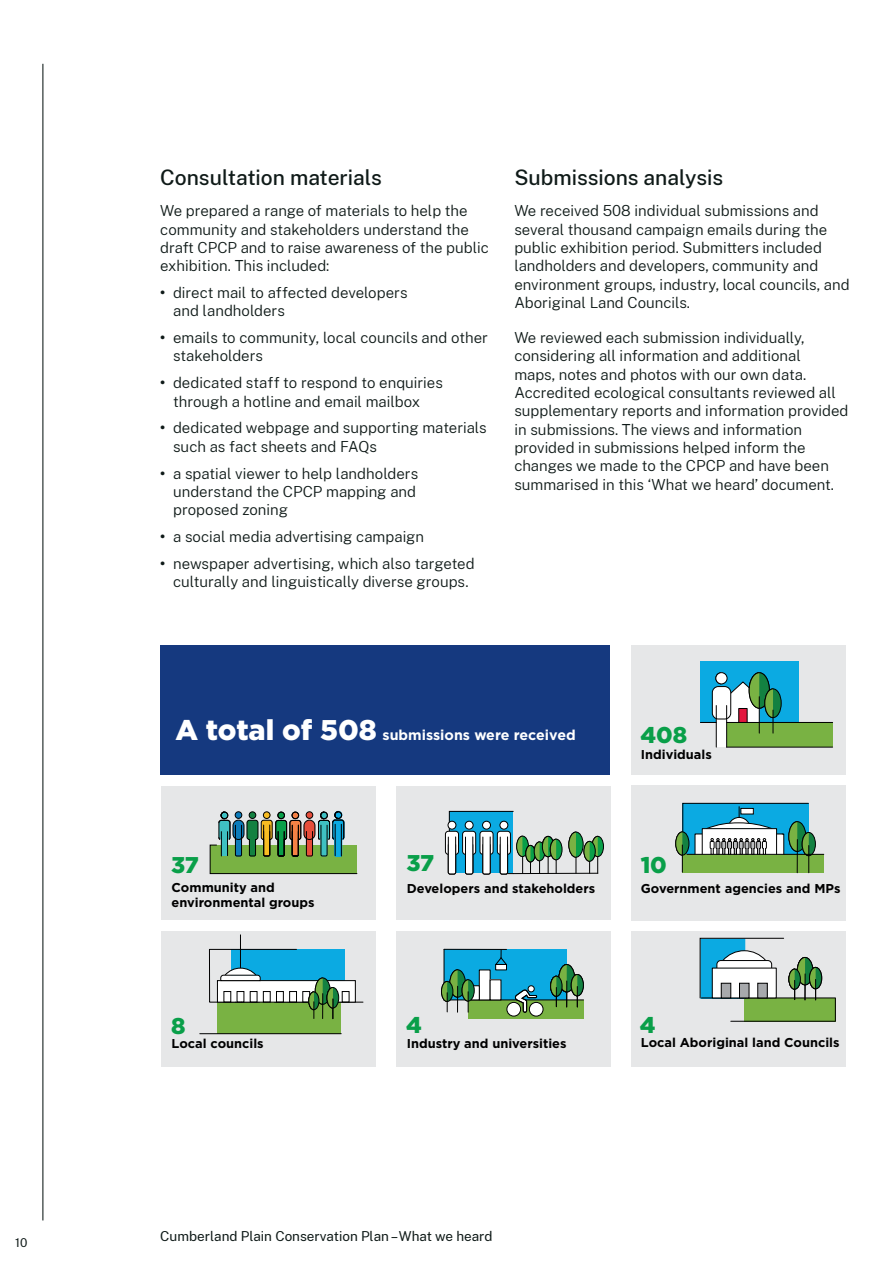
<style>
.page{position:relative;width:893px;height:1263px;background:#fff}
.page>*{position:absolute;margin:0;border:0;box-sizing:border-box;transform-origin:0 0}
.t1{font:900 22.8px "Gotham";color:#099f49}
.Heading_3__H3{font:500 21px "Public Sans";color:#0f1a18}
.Body{font:300 15px/18.3px "Public Sans";color:#0f1a18}
.Level_1_bullet{font:300 15px/18.3px "Public Sans";color:#0f1a18}
.t2{font:700 14.25px "Gotham";color:#fff}
.t3{font:13.5px "Public Sans";color:#0f1a18}
.t4{font:700 12.9px/15.5px "Gotham";color:#000}
.t5{font:12px "Public Sans";color:#0f1a18}
.s1{font-weight:700}
.s2{font-weight:900;font-size:28.5px}
</style>
<div class="page">
<div style="left:631px;top:645px;width:215px;height:129px;background:#e6e7e8"></div>
<div style="left:161px;top:645px;width:449px;height:129px;background:#15397f"></div>
<div style="left:161px;top:786px;width:215px;height:134px;background:#e6e7e8"></div>
<div style="left:396px;top:786px;width:215px;height:134px;background:#e6e7e8"></div>
<div style="left:631px;top:785px;width:215px;height:135px;background:#e6e7e8"></div>
<div style="left:161px;top:932px;width:215px;height:135px;background:#e6e7e8"></div>
<div style="left:396px;top:932px;width:215px;height:135px;background:#e6e7e8"></div>
<div style="left:631px;top:932px;width:215px;height:135px;background:#e6e7e8"></div>
<div style="left:682px;top:854px;width:142px;height:19px;background:#79b243"></div>
<div style="left:802px;top:832px;width:13px;height:24px;background:#138141;border-radius:50%"></div>
<div style="left:802px;top:832px;width:14px;height:24px;border:1px solid #000;border-radius:50%"></div>
<div style="left:700px;top:661px;width:99px;height:61px;background:#0baae2"></div>
<div style="left:727px;top:722px;width:106px;height:25px;background:#79b243"></div>
<div style="left:716px;top:705px;width:11px;height:42px;background:#fff"></div>
<hr style="left:716px;top:705px;width:1px;height:42px;background:#000">
<hr style="left:726px;top:705px;width:1px;height:42px;background:#000">
<svg style="left:700px;top:672px;width:133px;height:61px"></svg>
<hr style="left:727px;top:747px;width:106px;height:1px;background:#000">
<div style="left:744px;top:998px;width:91px;height:23px;background:#79b243"></div>
<hr style="left:731px;top:1021px;width:104px;height:1px;background:#000">
<hr style="left:746px;top:997px;width:89px;height:1px;background:#000">
<svg style="left:835px;top:998px;width:1px;height:23px"></svg>
<div style="left:231px;top:949px;width:113px;height:52px;background:#0baae2"></div>
<div style="left:217px;top:1002px;width:124px;height:32px;background:#79b243"></div>
<hr style="left:240px;top:935px;width:1px;height:33px;background:#000">
<hr style="left:289px;top:1002px;width:74px;height:1px;background:#000">
<div style="left:217px;top:980px;width:138px;height:22px;background:#fff"></div>
<div style="left:217px;top:980px;width:139px;height:22px;border:1px solid #000"></div>
<svg style="left:209px;top:948px;width:88px;height:55px"></svg>
<div style="left:237px;top:991px;width:7px;height:11px;border:1px solid #000"></div>
<div style="left:276px;top:991px;width:8px;height:11px;border:1px solid #000"></div>
<div style="left:263px;top:991px;width:8px;height:11px;border:1px solid #000"></div>
<div style="left:289px;top:991px;width:8px;height:11px;border:1px solid #000"></div>
<div style="left:302px;top:991px;width:8px;height:11px;border:1px solid #000"></div>
<hr style="left:200px;top:1033px;width:141px;height:1px;background:#000">
<div style="left:327px;top:987px;width:12px;height:21px;background:#138141;border-radius:50%"></div>
<div style="left:327px;top:987px;width:12px;height:21px;border:1px solid #000;border-radius:50%"></div>
<svg style="left:308px;top:977px;width:26px;height:42px"></svg>
<div style="left:444px;top:949px;width:123px;height:51px;background:#0baae2"></div>
<div style="left:468px;top:1000px;width:116px;height:19px;background:#79b243"></div>
<hr style="left:501px;top:999px;width:83px;height:1px;background:#000">
<hr style="left:444px;top:949px;width:1px;height:51px;background:#000">
<div style="left:479px;top:970px;width:11px;height:30px;background:#fff"></div>
<div style="left:490px;top:980px;width:11px;height:20px;background:#fff"></div>
<div style="left:496px;top:964px;width:10px;height:6px;background:#fff"></div>
<div style="left:495px;top:964px;width:12px;height:6px;border:1px solid #000"></div>
<hr style="left:444px;top:949px;width:63px;height:1px;background:#000">
<svg style="left:494px;top:949px;width:13px;height:17px"></svg>
<div style="left:507px;top:1002px;width:14px;height:14px;background:#fff;border-radius:50%"></div>
<div style="left:506px;top:1002px;width:15px;height:14px;border:1px solid #000;border-radius:50%"></div>
<div style="left:529px;top:1002px;width:14px;height:14px;background:#fff;border-radius:50%"></div>
<div style="left:529px;top:1002px;width:14px;height:14px;border:1px solid #000;border-radius:50%"></div>
<svg style="left:514px;top:986px;width:24px;height:29px"></svg>
<div style="left:528px;top:985px;width:7px;height:7px;border:1px solid #000;border-radius:50%"></div>
<div style="left:571px;top:974px;width:12px;height:22px;background:#138141;border-radius:50%"></div>
<div style="left:571px;top:974px;width:13px;height:22px;border:1px solid #000;border-radius:50%"></div>
<svg style="left:550px;top:964px;width:28px;height:43px"></svg>
<svg style="left:809px;top:967px;width:13px;height:22px"></svg>
<div style="left:809px;top:967px;width:13px;height:22px;border:1px solid #000;border-radius:50%"></div>
<svg style="left:699px;top:937px;width:117px;height:63px"></svg>
<svg style="left:441px;top:969px;width:39px;height:43px"></svg>
<hr style="left:513px;top:873px;width:85px;height:1px;background:#000">
<div style="left:550px;top:839px;width:12px;height:21px;background:#099f49;border-radius:50%"></div>
<div style="left:550px;top:839px;width:12px;height:21px;border:1px solid #000;border-radius:50%"></div>
<div style="left:569px;top:832px;width:14px;height:25px;background:#099f49;border-radius:50%"></div>
<div style="left:568px;top:831px;width:16px;height:27px;border:1px solid #000;border-radius:50%"></div>
<svg style="left:568px;top:831px;width:9px;height:42px"></svg>
<svg style="left:583px;top:835px;width:21px;height:38px"></svg>
<svg style="left:445px;top:831px;width:14px;height:24px"></svg>
<svg style="left:447px;top:810px;width:110px;height:65px"></svg>
<svg style="left:209px;top:811px;width:149px;height:63px"></svg>
<hr style="left:687px;top:854px;width:137px;height:1px;background:#000">
<svg style="left:675px;top:802px;width:135px;height:71px"></svg>
<hr style="left:42px;top:64px;width:1px;height:1156px;background:#0f1a18">
<p class="t5" style="left:15px;top:1235px;width:14px">10</p>
<h3 class="Heading_3__H3" style="left:160px;top:163px;width:223px">Consultation materials</h3>
<p class="Body" style="left:160px;top:201px;width:330px">We prepared a range of materials to help the community and stakeholders understand the draft CPCP and to raise awareness of the public exhibition. This included:</p>
<p class="Level_1_bullet" style="left:173px;top:283px;width:236px;text-indent:-13px"><span class="s1">•</span> direct mail to affected developers and landholders</p>
<p class="Level_1_bullet" style="left:173px;top:328px;width:316px;text-indent:-13px"><span class="s1">•</span> emails to community, local councils and other stakeholders</p>
<p class="Level_1_bullet" style="left:173px;top:373px;width:271px;text-indent:-13px"><span class="s1">•</span> dedicated staff to respond to enquiries through a hotline and email mailbox</p>
<p class="Level_1_bullet" style="left:173px;top:418px;width:315px;text-indent:-13px"><span class="s1">•</span> dedicated webpage and supporting materials such as fact sheets and FAQs</p>
<p class="Level_1_bullet" style="left:173px;top:463px;width:247px;text-indent:-13px"><span class="s1">•</span> a spatial viewer to help landholders understand the CPCP mapping and proposed zoning</p>
<p class="Level_1_bullet" style="left:160px;top:527px;width:265px"><span class="s1">•</span> a social media advertising campaign</p>
<p class="Level_1_bullet" style="left:160px;top:553px;width:316px;text-align:center"><span class="s1">•</span> newspaper advertising, which also targeted culturally and linguistically diverse groups.</p>
<h3 class="Heading_3__H3" style="left:514px;top:163px;width:210px">Submissions analysis</h3>
<p class="Body" style="left:514px;top:201px;width:337px">We received 508 individual submissions and several thousand campaign emails during the public exhibition period. Submitters included landholders and developers, community and environment groups, industry, local councils, and Aboriginal Land Councils.</p>
<p class="Body" style="left:514px;top:328px;width:336px">We reviewed each submission individually, considering all information and additional<br>maps, notes and photos with our own data.<br>Accredited ecological consultants reviewed all supplementary reports and information provided in submissions. The views and information provided in submissions helped inform the changes we made to the CPCP and have been summarised in this ‘What we heard’ document.</p>
<p class="t2" style="left:175px;top:725px;width:402px"><span class="s2">A total of 508</span> submissions were received</p>
<p class="t1" style="left:641px;top:719px;width:48px">408</p>
<p class="t4" style="left:641px;top:747px;width:72px">Individuals</p>
<p class="t1" style="left:171px;top:849px;width:29px">37</p>
<p class="t1" style="left:406px;top:847px;width:29px">37</p>
<p class="t1" style="left:641px;top:849px;width:28px">10</p>
<p class="t4" style="left:172px;top:879px;width:144px">Community and environmental groups</p>
<p class="t4" style="left:407px;top:880px;width:190px">Developers and stakeholders</p>
<p class="t4" style="left:641px;top:880px;width:201px">Government agencies and MPs</p>
<p class="t1" style="left:171px;top:1010px;width:16px">8</p>
<p class="t1" style="left:406px;top:1009px;width:17px">4</p>
<p class="t1" style="left:640px;top:1009px;width:17px">4</p>
<p class="t4" style="left:172px;top:1036px;width:94px">Local councils</p>
<p class="t4" style="left:407px;top:1036px;width:161px">Industry and universities</p>
<p class="t4" style="left:641px;top:1035px;width:200px">Local Aboriginal land Councils</p>
<p class="t3" style="left:160px;top:1226px;width:334px">Cumberland Plain Conservation Plan – What we heard</p>
</div>
